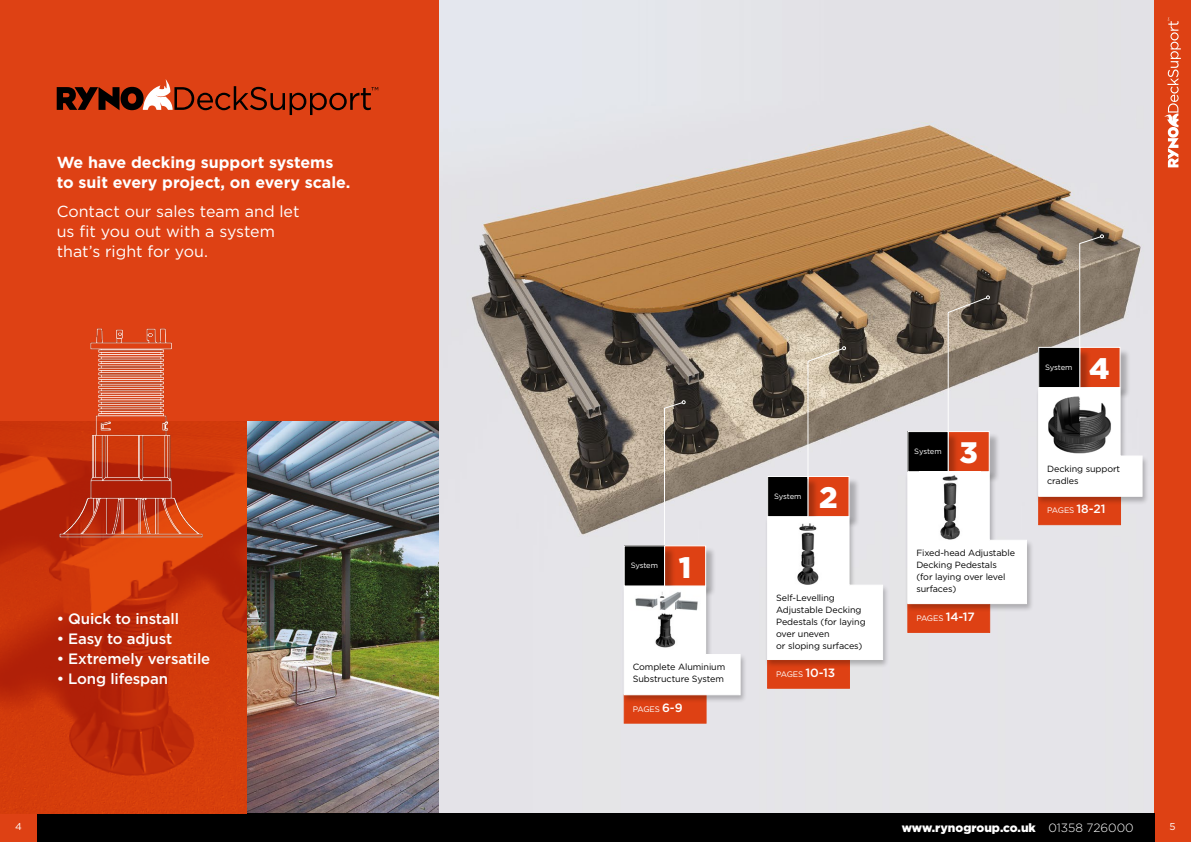
<style>
.page{position:relative;width:1191px;height:842px;background:#fff}
.page>*{position:absolute;margin:0;border:0;box-sizing:border-box;transform-origin:0 0}
.t1{font:900 29.7px "Gotham";color:#fff}
.t2{font:16px/20px "Gotham";color:#fff}
.t3{font:700 16px/20px "Gotham";color:#fff}
.t4{font:500 15px "Gotham";letter-spacing:-.01em;color:#fff}
.t5{font:900 12px "Gotham";color:#fff}
.t6{font:10px "Gotham";color:#fff}
.t7{font:9px/12px "Gotham";letter-spacing:-.01em;color:#000}
.t8{font:8px "Gotham";letter-spacing:-.03em;color:#fff}
.t9{font:7.7px "Gotham";letter-spacing:-.025em;color:#fff}
.s1{font-weight:500;font-size:12px}
.s2{font-weight:300}
</style>
<div class="page">
<img style="left:438px;top:0;width:716px;height:814px">
<div style="left:0;top:0;width:438px;height:421px;background:#de4114"></div>
<div style="left:1154px;top:0;width:37px;height:842px;background:#de4114"></div>
<img style="left:247px;top:421px;width:191px;height:393px">
<div style="left:34px;top:814px;width:1120px;height:28px;background:#000"></div>
<div style="left:0;top:814px;width:37px;height:28px;background:#de4114"></div>
<svg style="left:1164px;top:18px;width:16px;height:149px"></svg>
<svg style="left:57px;top:79px;width:321px;height:36px"></svg>
<div style="left:624px;top:694px;width:82px;height:29px;background:#de4114"></div>
<div style="left:665px;top:547px;width:51px;height:50px;background:#000;opacity:.25"></div>
<div style="left:664px;top:545px;width:42px;height:41px;background:#de4114;border:1px solid #fff"></div>
<div style="left:625px;top:547px;width:50px;height:50px;background:#000;opacity:.25"></div>
<div style="left:624px;top:546px;width:40px;height:40px;background:#000"></div>
<div style="left:621px;top:585px;width:126px;height:118px;background:#000;opacity:.25"></div>
<svg style="left:623px;top:585px;width:118px;height:110px"></svg>
<div style="left:767px;top:659px;width:83px;height:30px;background:#de4114;border:1px solid #de4114"></div>
<div style="left:809px;top:477px;width:51px;height:51px;background:#000;opacity:.25"></div>
<div style="left:807px;top:476px;width:42px;height:41px;background:#de4114"></div>
<div style="left:768px;top:477px;width:51px;height:51px;background:#000;opacity:.25"></div>
<div style="left:767px;top:476px;width:41px;height:41px;background:#000"></div>
<div style="left:767px;top:476px;width:41px;height:41px;border:1px solid #fff"></div>
<div style="left:765px;top:515px;width:124px;height:153px;background:#000;opacity:.25"></div>
<svg style="left:767px;top:516px;width:116px;height:144px"></svg>
<div style="left:907px;top:604px;width:83px;height:29px;background:#de4114;border:1px solid #de4114"></div>
<div style="left:949px;top:433px;width:51px;height:50px;background:#000;opacity:.25"></div>
<div style="left:947px;top:431px;width:42px;height:41px;background:#de4114"></div>
<div style="left:909px;top:433px;width:50px;height:50px;background:#000;opacity:.25"></div>
<div style="left:908px;top:432px;width:40px;height:40px;background:#000"></div>
<div style="left:907px;top:431px;width:41px;height:41px;border:1px solid #fff"></div>
<div style="left:905px;top:470px;width:128px;height:142px;background:#000;opacity:.25"></div>
<svg style="left:907px;top:471px;width:120px;height:133px"></svg>
<div style="left:1038px;top:496px;width:82px;height:29px;background:#de4114;border:1px solid #de4114"></div>
<div style="left:1080px;top:348px;width:51px;height:51px;background:#000;opacity:.25"></div>
<div style="left:1079px;top:347px;width:41px;height:41px;background:#de4114"></div>
<div style="left:1039px;top:348px;width:51px;height:51px;background:#000;opacity:.25"></div>
<div style="left:1038px;top:347px;width:41px;height:41px;background:#000"></div>
<div style="left:1038px;top:347px;width:42px;height:41px;border:1px solid #fff"></div>
<div style="left:1036px;top:386px;width:113px;height:119px;background:#000;opacity:.25"></div>
<svg style="left:1038px;top:387px;width:104px;height:110px"></svg>
<svg style="left:664px;top:400px;width:21px;height:146px"></svg>
<svg style="left:807px;top:346px;width:39px;height:133px"></svg>
<svg style="left:947px;top:296px;width:42px;height:136px"></svg>
<svg style="left:1079px;top:234px;width:24px;height:114px"></svg>
<img style="left:0;top:421px;width:247px;height:393px">
<img style="left:55px;top:328px;width:153px;height:213px">
<h2 class="t3" style="left:57px;top:152px;width:295px">We have decking support systems to suit every project, on every scale.</h2>
<h2 class="t2" style="left:57px;top:201px;width:244px">Contact our sales team and let us fit you out with a system that’s right for you.</h2>
<h3 class="t4" style="left:57px;top:609px;width:124px">• Quick to install</h3>
<h3 class="t4" style="left:57px;top:629px;width:117px">• Easy to adjust</h3>
<h3 class="t4" style="left:57px;top:649px;width:155px">• Extremely versatile</h3>
<h3 class="t4" style="left:57px;top:669px;width:113px">• Long lifespan</h3>
<h3 class="t4" style="left:57px;top:644px;width:124px">• Quick to install</h3>
<h3 class="t4" style="left:57px;top:664px;width:117px">• Easy to adjust</h3>
<p class="t9" style="left:630px;top:560px;width:29px">System</p>
<h1 class="t1" style="left:678px;top:546px;width:14px">1</h1>
<p class="t9" style="left:774px;top:491px;width:29px">System</p>
<h1 class="t1" style="left:819px;top:477px;width:20px">2</h1>
<p class="t7" style="left:776px;top:592px;width:91px">Self-Levelling<br>Adjustable Decking<br>Pedestals (for laying over uneven<br>or sloping surfaces)</p>
<p class="t7" style="left:633px;top:661px;width:94px">Complete Aluminium<br>Substructure System</p>
<p class="t8" style="left:776px;top:669px;width:61px">PAGES <span class="s1">10-13</span></p>
<p class="t8" style="left:633px;top:704px;width:51px">PAGES <span class="s1">6-9</span></p>
<p class="t9" style="left:914px;top:446px;width:29px">System</p>
<h1 class="t1" style="left:959px;top:432px;width:20px">3</h1>
<p class="t7" style="left:916px;top:547px;width:100px">Fixed-head Adjustable<br>Decking Pedestals (for laying over level surfaces)</p>
<p class="t8" style="left:916px;top:613px;width:60px">PAGES <span class="s1">14-17</span></p>
<p class="t9" style="left:1045px;top:362px;width:29px">System</p>
<h1 class="t1" style="left:1089px;top:348px;width:22px">4</h1>
<p class="t7" style="left:1047px;top:462px;width:75px">Decking support cradles</p>
<p class="t8" style="left:1047px;top:505px;width:60px">PAGES <span class="s1">18-21</span></p>
<p class="t6" style="left:15px;top:820px;width:8px">4</p>
<h3 class="t5" style="left:901px;top:819px;width:233px">www.rynogroup.co.uk <span class="s2">01358 726000</span></h3>
<p class="t6" style="left:1169px;top:820px;width:8px">5</p>
</div>
